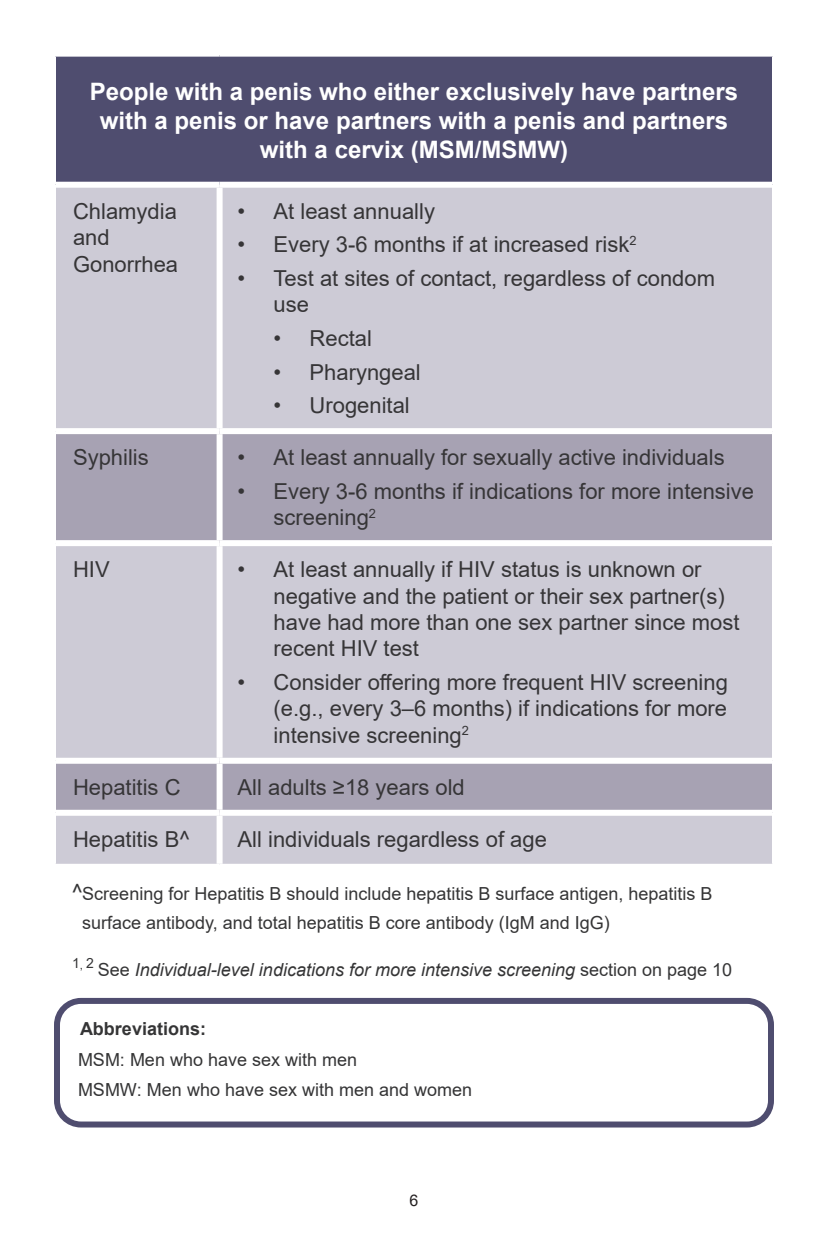
<style>
.page{position:relative;width:828px;height:1260px;background:#fff}
.page>*{position:absolute;margin:0;border:0;box-sizing:border-box;transform-origin:0 0}
.t1{font:700 24px/28.8px "Arial";color:#fff;text-align:center}
.t2{font:22px/26.4px "Arial";color:#363537}
.t3{font:18px/28.8px "Arial";color:#353536}
.t4{font:italic 18px "Arial";color:#353536}
.t5{font:700 18px "Arial";color:#353536}
.t6{font:16px "Arial";color:#231f20}
.s1{font-size:22px}
.s2{font-style:normal}
</style>
<div class="page">
<div style="left:55px;top:56px;width:718px;height:129px;background:#4f4d6f"></div>
<div style="left:56px;top:188px;width:716px;height:676px;background:#cdcbd6"></div>
<svg style="left:56px;top:434px;width:716px;height:376px;background:#bdbac7"></svg>
<hr style="left:54px;top:55px;width:166px;height:2px;background:#fff">
<hr style="left:54px;top:57px;width:2px;height:128px;background:#fff">
<hr style="left:220px;top:55px;width:554px;height:2px;background:#fff">
<hr style="left:772px;top:57px;width:2px;height:128px;background:#fff">
<div style="left:56px;top:182px;width:164px;height:6px;background:#fff"></div>
<div style="left:220px;top:182px;width:552px;height:6px;background:#fff"></div>
<div style="left:217px;top:188px;width:6px;height:240px;background:#fff"></div>
<div style="left:56px;top:428px;width:164px;height:6px;background:#fff"></div>
<div style="left:220px;top:428px;width:552px;height:6px;background:#fff"></div>
<div style="left:217px;top:434px;width:6px;height:106px;background:#fff"></div>
<div style="left:56px;top:540px;width:164px;height:6px;background:#fff"></div>
<div style="left:220px;top:540px;width:552px;height:6px;background:#fff"></div>
<div style="left:217px;top:546px;width:6px;height:212px;background:#fff"></div>
<div style="left:56px;top:758px;width:164px;height:6px;background:#fff"></div>
<div style="left:220px;top:758px;width:552px;height:6px;background:#fff"></div>
<div style="left:217px;top:764px;width:6px;height:46px;background:#fff"></div>
<div style="left:56px;top:810px;width:164px;height:6px;background:#fff"></div>
<div style="left:220px;top:810px;width:552px;height:6px;background:#fff"></div>
<div style="left:217px;top:816px;width:6px;height:48px;background:#fff"></div>
<div style="left:54px;top:998px;width:720px;height:130px;border:6px solid #4f4d6f;border-radius:24px"></div>
<p class="t1" style="left:90px;top:78px;width:650px">People with a penis who either exclusively have partners with a penis or have partners with a penis and partners with a cervix (MSM/MSMW)</p>
<p class="t2" style="left:73px;top:198px;width:107px">Chlamydia and<br>Gonorrhea</p>
<p class="t2" style="left:238px;top:198px;width:199px">• At least annually</p>
<p class="t2" style="left:238px;top:231px;width:400px">• Every 3-6 months if at increased risk<sup>2</sup></p>
<p class="t2" style="left:274px;top:265px;width:443px;text-indent:-36px">• Test at sites of contact, regardless of condom use</p>
<p class="t2" style="left:274px;top:325px;width:100px">• Rectal</p>
<p class="t2" style="left:274px;top:358px;width:149px">• Pharyngeal</p>
<p class="t2" style="left:274px;top:392px;width:138px">• Urogenital</p>
<p class="t2" style="left:73px;top:444px;width:77px">Syphilis</p>
<p class="t2" style="left:238px;top:444px;width:489px">• At least annually for sexually active individuals</p>
<p class="t2" style="left:274px;top:478px;width:482px;text-indent:-36px">• Every 3-6 months if indications for more intensive screening<sup>2</sup></p>
<p class="t2" style="left:73px;top:556px;width:38px">HIV</p>
<p class="t2" style="left:274px;top:556px;width:467px;text-indent:-36px">• At least annually if HIV status is unknown or negative and the patient or their sex partner(s) have had more than one sex partner since most recent HIV test</p>
<p class="t2" style="left:274px;top:669px;width:456px;text-align:justify;text-indent:-36px">• Consider offering more frequent HIV screening (e.g., every 3–6 months) if indications for more intensive screening<sup>2</sup></p>
<p class="t2" style="left:73px;top:774px;width:109px">Hepatitis C</p>
<p class="t2" style="left:238px;top:774px;width:229px">All adults ≥18 years old</p>
<p class="t2" style="left:73px;top:826px;width:118px">Hepatitis B^</p>
<p class="t2" style="left:238px;top:826px;width:311px">All individuals regardless of age</p>
<p class="t3" style="left:82px;top:879px;width:632px;text-indent:-10px"><span class="s1">^</span>Screening for Hepatitis B should include hepatitis B surface antigen, hepatitis B surface antibody, and total hepatitis B core antibody (IgM and IgG)</p>
<p class="t4" style="left:72px;top:958px;width:662px"><sup>1</sup><sup>,</sup> <sup>2</sup> <span class="s2">See</span> Individual-level indications for more intensive screening <span class="s2">section on page 10</span></p>
<p class="t5" style="left:80px;top:1016px;width:128px">Abbreviations:</p>
<p class="t3" style="left:78px;top:1045px;width:281px">MSM: Men who have sex with men</p>
<p class="t3" style="left:78px;top:1075px;width:396px">MSMW: Men who have sex with men and women</p>
<p class="t6" style="left:410px;top:1189px;width:10px">6</p>
</div>
